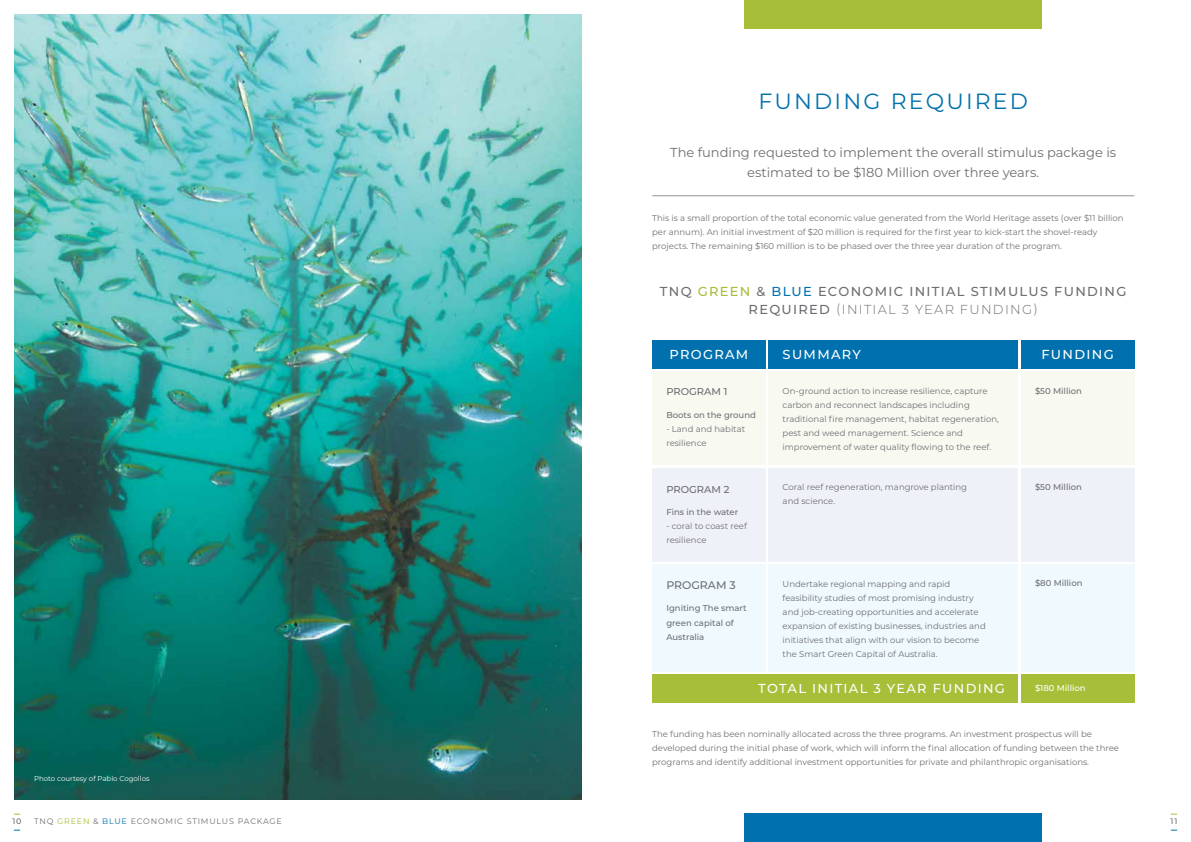
<style>
.page{position:relative;width:1191px;height:842px;background:#fff}
.page>*{position:absolute;margin:0;border:0;box-sizing:border-box;transform-origin:0 0}
.t1{font:22px "Montserrat";letter-spacing:.1em;color:#0071ae}
.t2{font:13px/20px "Montserrat";color:#6d6e71;text-align:center}
.t3{font:500 13px/18px "Montserrat";letter-spacing:.1em;color:#6d6e71;text-align:center}
.t4{font:500 13px "Montserrat";letter-spacing:.1em;color:#fff}
.t5{font:500 11px "Montserrat";color:#6d6e71}
.t6{font:500 10px "Montserrat";color:#6d6e71}
.t7{font:8.5px/14px "Montserrat";color:#6d6e71}
.t8{font:500 8.5px/14px "Montserrat";color:#6d6e71}
.t9{font:500 8.5px "Montserrat";color:#fff}
.t10{font:8px "Montserrat";letter-spacing:.1em;color:#6d6e71}
.t11{font:500 8px "Montserrat";color:#6d6e71}
.t12{font:7px "Montserrat";color:#fff}
.s1{color:#a7be39}
.s2{color:#0071ae}
.s3{font-weight:300}
</style>
<div class="page">
<div style="left:744px;top:0;width:298px;height:28px;background:#a7be39"></div>
<div style="left:744px;top:814px;width:298px;height:28px;background:#0071ae"></div>
<div style="left:652px;top:340px;width:113px;height:29px;background:#0071ae"></div>
<div style="left:652px;top:675px;width:366px;height:28px;background:#a7be39"></div>
<div style="left:1020px;top:675px;width:114px;height:28px;background:#a7be39"></div>
<div style="left:652px;top:371px;width:113px;height:94px;background:#f8f9f1"></div>
<div style="left:652px;top:468px;width:113px;height:93px;background:#eef1f8"></div>
<div style="left:652px;top:564px;width:113px;height:108px;background:#eff9fe"></div>
<div style="left:1020px;top:340px;width:114px;height:29px;background:#0071ae"></div>
<div style="left:1020px;top:371px;width:114px;height:94px;background:#f8f9f1"></div>
<div style="left:1020px;top:468px;width:114px;height:93px;background:#eef1f8"></div>
<div style="left:1020px;top:564px;width:114px;height:108px;background:#eff9fe"></div>
<div style="left:768px;top:340px;width:250px;height:29px;background:#0071ae"></div>
<div style="left:768px;top:371px;width:250px;height:94px;background:#f8f9f1"></div>
<div style="left:768px;top:468px;width:250px;height:93px;background:#eef1f8"></div>
<div style="left:768px;top:564px;width:250px;height:108px;background:#eff9fe"></div>
<hr style="left:652px;top:196px;width:482px;height:1px;background:#939598">
<img style="left:14px;top:14px;width:567px;height:785px">
<h1 class="t1" style="left:758px;top:86px;width:271px">FUNDING REQUIRED</h1>
<h2 class="t2" style="left:670px;top:142px;width:447px">The funding requested to implement the overall stimulus package is estimated to be $180 Million over three years.</h2>
<p class="t7" style="left:652px;top:211px;width:473px">This is a small proportion of the total economic value generated from the World Heritage assets (over $11 billion per annum). An initial investment of $20 million is required for the first year to kick-start the shovel-ready projects. The remaining $160 million is to be phased over the three year duration of the program.</p>
<h2 class="t3" style="left:660px;top:282px;width:468px">TNQ <span class="s1">GREEN</span> &amp; <span class="s2">BLUE</span> ECONOMIC INITIAL STIMULUS FUNDING<br>REQUIRED <span class="s3">(INITIAL 3 YEAR FUNDING)</span></h2>
<h2 class="t4" style="left:669px;top:345px;width:80px">PROGRAM</h2>
<h2 class="t4" style="left:782px;top:345px;width:80px">SUMMARY</h2>
<h2 class="t4" style="left:1041px;top:345px;width:74px">FUNDING</h2>
<p class="t6" style="left:666px;top:385px;width:63px">PROGRAM 1</p>
<p class="t8" style="left:666px;top:407px;width:91px">Boots on the ground</p>
<p class="t7" style="left:666px;top:421px;width:80px">- Land and habitat resilience</p>
<p class="t6" style="left:666px;top:482px;width:65px">PROGRAM 2</p>
<p class="t8" style="left:666px;top:505px;width:73px">Fins in the water</p>
<p class="t7" style="left:666px;top:519px;width:82px">- coral to coast reef resilience</p>
<p class="t5" style="left:666px;top:577px;width:71px">PROGRAM 3</p>
<p class="t8" style="left:666px;top:601px;width:82px">Igniting The smart green capital of<br>Australia</p>
<p class="t7" style="left:782px;top:383px;width:218px">On-ground action to increase resilience, capture carbon and reconnect landscapes including traditional fire management, habitat regeneration, pest and weed management. Science and improvement of water quality flowing to the reef.</p>
<p class="t7" style="left:782px;top:480px;width:186px">Coral reef regeneration, mangrove planting and science.</p>
<p class="t7" style="left:782px;top:576px;width:205px">Undertake regional mapping and rapid feasibility studies of most promising industry and job-creating opportunities and accelerate expansion of existing businesses, industries and initiatives that align with our vision to become the Smart Green Capital of Australia.</p>
<p class="t8" style="left:1035px;top:383px;width:48px">$50 Million</p>
<p class="t8" style="left:1035px;top:480px;width:48px">$50 Million</p>
<p class="t8" style="left:1035px;top:576px;width:49px">$80 Million</p>
<h2 class="t4" style="left:758px;top:680px;width:248px">TOTAL INITIAL 3 YEAR FUNDING</h2>
<p class="t9" style="left:1035px;top:682px;width:52px">$180 Million</p>
<p class="t12" style="left:34px;top:773px;width:117px">Photo courtesy of Pablo Cogollos</p>
<p class="t7" style="left:652px;top:726px;width:468px">The funding has been nominally allocated across the three programs. An investment prospectus will be developed during the initial phase of work, which will inform the final allocation of funding between the three programs and identify additional investment opportunities for private and philanthropic organisations.</p>
<p class="t11" style="left:12px;top:816px;width:11px">10</p>
<p class="t11" style="left:1170px;top:816px;width:8px">11</p>
<p class="t10" style="left:34px;top:816px;width:249px">TNQ <span class="s1">GREEN</span> &amp; <span class="s2">BLUE</span> ECONOMIC STIMULUS PACKAGE</p>
</div>
